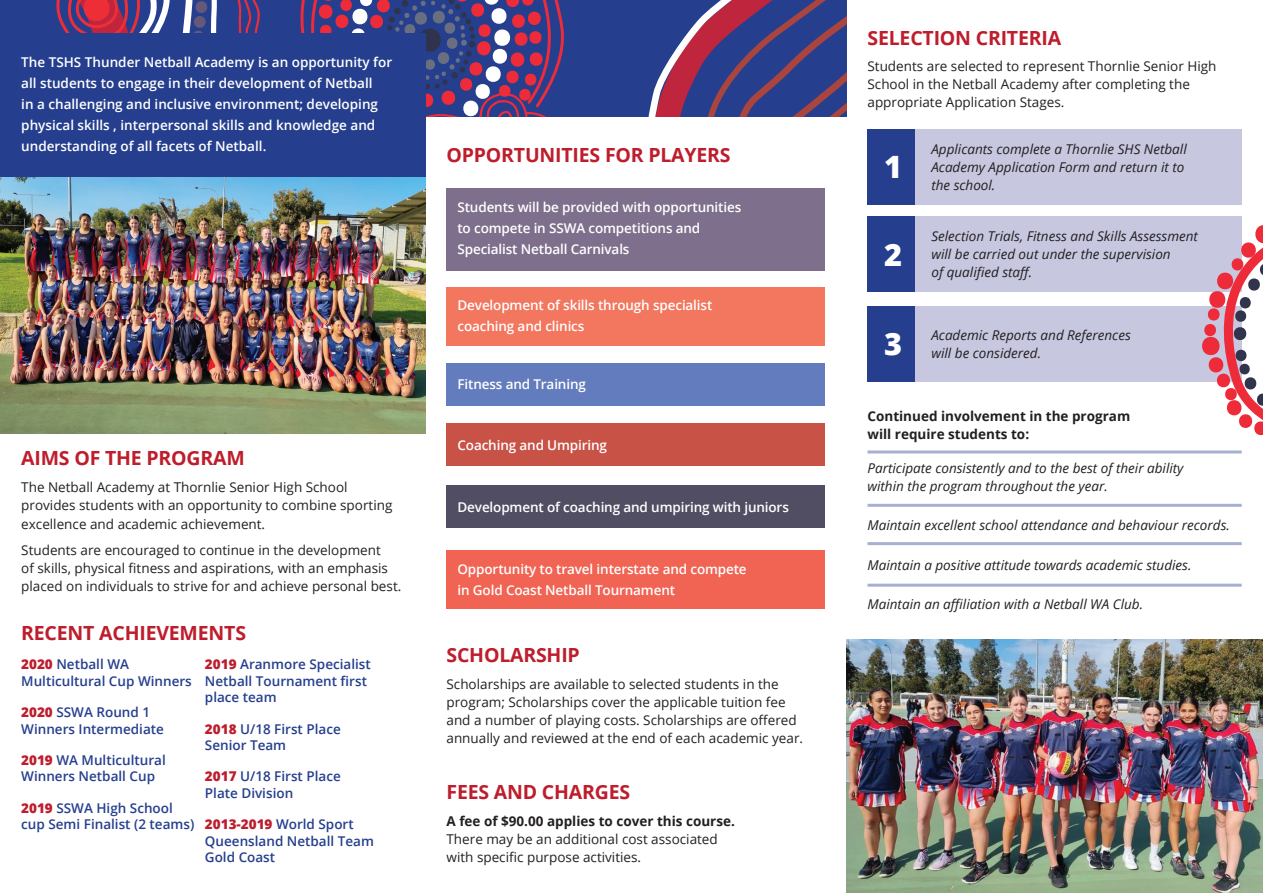
<style>
.page{position:relative;width:1263px;height:893px;background:#fff}
.page>*{position:absolute;margin:0;border:0;box-sizing:border-box;transform-origin:0 0}
.t1{font:800 30.75px "Open Sans";color:#fff}
.Body_Copy{font:700 19.5px "Open Sans";letter-spacing:-.01em;color:#be1d2c}
.t2{font:13.5px/18px "Open Sans";color:#231f20}
.Body_Copy-2{font:600 13.5px/21px "Open Sans";letter-spacing:-.01em;color:#fff}
.t3{font:italic 13.5px/18px "Open Sans";color:#231f20}
.t4{font:600 13.5px/16.5px "Open Sans";color:#253f8e}
.t5{font:700 13.5px/18px "Open Sans";color:#231f20}
.s1{font-weight:800;color:#be1d2c}
.s2{font-weight:700}
</style>
<div class="page">
<div style="left:205px;top:0;width:438px;height:116px;background:#253f8e"></div>
<svg style="left:0;top:0;width:205px;height:34px;background:#674c83"></svg>
<svg style="left:222px;top:0;width:386px;height:116px;background:#534683"></svg>
<svg style="left:643px;top:0;width:203px;height:116px;background:#52437e"></svg>
<div style="left:0;top:34px;width:425px;height:144px;background:#253f8e"></div>
<img style="left:0;top:178px;width:425px;height:256px">
<div style="left:446px;top:188px;width:379px;height:83px;background:#7e6f8c"></div>
<div style="left:446px;top:287px;width:379px;height:58px;background:#f3765e"></div>
<div style="left:446px;top:550px;width:379px;height:58px;background:#f16353"></div>
<div style="left:446px;top:363px;width:379px;height:42px;background:#637cbd"></div>
<div style="left:446px;top:485px;width:379px;height:43px;background:#514e64"></div>
<div style="left:446px;top:423px;width:379px;height:43px;background:#c95247"></div>
<div style="left:867px;top:129px;width:375px;height:75px;background:#c7c7e0"></div>
<div style="left:867px;top:217px;width:375px;height:75px;background:#c7c7e0"></div>
<div style="left:867px;top:306px;width:375px;height:75px;background:#c7c7e0"></div>
<div style="left:867px;top:129px;width:48px;height:75px;background:#253f8e"></div>
<div style="left:867px;top:217px;width:48px;height:75px;background:#253f8e"></div>
<div style="left:867px;top:306px;width:48px;height:75px;background:#253f8e"></div>
<hr style="left:867px;top:450px;width:375px;height:3px;background:#253f8e">
<hr style="left:867px;top:504px;width:375px;height:3px;background:#253f8e">
<hr style="left:867px;top:542px;width:375px;height:3px;background:#253f8e">
<hr style="left:867px;top:584px;width:375px;height:3px;background:#253f8e">
<img style="left:846px;top:640px;width:417px;height:253px">
<svg style="left:1199px;top:216px;width:64px;height:220px"></svg>
<p class="Body_Copy" style="left:867px;top:24px;width:195px">SELECTION CRITERIA</p>
<p class="Body_Copy-2" style="left:21px;top:52px;width:372px">The TSHS Thunder Netball Academy is an opportunity for all students to engage in their development of Netball<br>in a challenging and inclusive environment; developing physical skills , interpersonal skills and knowledge and understanding of all facets of Netball.</p>
<p class="t2" style="left:867px;top:57px;width:350px">Students are selected to represent Thornlie Senior High<br>School in the Netball Academy after completing the appropriate Application Stages.</p>
<p class="t3" style="left:931px;top:140px;width:257px">Applicants complete a Thornlie SHS Netball<br>Academy Application Form and return it to the school.</p>
<p class="Body_Copy" style="left:446px;top:141px;width:286px">OPPORTUNITIES FOR PLAYERS</p>
<p class="t1" style="left:884px;top:144px;width:20px">1</p>
<p class="Body_Copy" style="left:21px;top:444px;width:225px">AIMS OF THE PROGRAM</p>
<p class="t2" style="left:21px;top:478px;width:373px">The Netball Academy at Thornlie Senior High School provides students with an opportunity to combine sporting excellence and academic achievement.</p>
<p class="t2" style="left:21px;top:541px;width:382px">Students are encouraged to continue in the development<br>of skills, physical fitness and aspirations, with an emphasis placed on individuals to strive for and achieve personal best.</p>
<p class="Body_Copy" style="left:21px;top:619px;width:226px">RECENT ACHIEVEMENTS</p>
<p class="t4" style="left:21px;top:656px;width:172px"><span class="s1">2020</span> Netball WA<br>Multicultural Cup Winners</p>
<p class="t4" style="left:21px;top:704px;width:144px"><span class="s1">2020</span> SSWA Round 1<br>Winners Intermediate</p>
<p class="t4" style="left:21px;top:751px;width:146px"><span class="s1">2019</span> WA Multicultural<br>Winners Netball Cup</p>
<p class="t4" style="left:21px;top:799px;width:175px"><span class="s1">2019</span> SSWA High School cup Semi Finalist (2 teams)</p>
<p class="t4" style="left:205px;top:656px;width:167px"><span class="s1">2019</span> Aranmore Specialist<br>Netball Tournament first place team</p>
<p class="t4" style="left:205px;top:720px;width:137px"><span class="s1">2018</span> U/18 First Place<br>Senior Team</p>
<p class="t4" style="left:205px;top:768px;width:137px"><span class="s1">2017</span> U/18 First Place<br>Plate Division</p>
<p class="t4" style="left:205px;top:816px;width:171px"><span class="s1">2013-2019</span> World Sport<br>Queensland Netball Team<br>Gold Coast</p>
<p class="Body_Copy-2" style="left:457px;top:197px;width:285px">Students will be provided with opportunities to compete in SSWA competitions and<br>Specialist Netball Carnivals</p>
<p class="Body_Copy-2" style="left:457px;top:295px;width:256px">Development of skills through specialist coaching and clinics</p>
<p class="Body_Copy-2" style="left:457px;top:373px;width:130px">Fitness and Training</p>
<p class="Body_Copy-2" style="left:457px;top:434px;width:151px">Coaching and Umpiring</p>
<p class="Body_Copy-2" style="left:457px;top:496px;width:333px">Development of coaching and umpiring with juniors</p>
<p class="Body_Copy-2" style="left:457px;top:558px;width:291px">Opportunity to travel interstate and compete in Gold Coast Netball Tournament</p>
<p class="Body_Copy" style="left:446px;top:642px;width:135px">SCHOLARSHIP</p>
<p class="t2" style="left:446px;top:675px;width:358px">Scholarships are available to selected students in the program; Scholarships cover the applicable tuition fee and a number of playing costs. Scholarships are offered annually and reviewed at the end of each academic year.</p>
<p class="Body_Copy" style="left:446px;top:778px;width:185px">FEES AND CHARGES</p>
<p class="t2" style="left:446px;top:811px;width:290px"><span class="s2">A fee of $90.00 applies to cover this course.<br></span>There may be an additional cost associated with specific purpose activities.</p>
<p class="t1" style="left:884px;top:231px;width:20px">2</p>
<p class="t1" style="left:884px;top:321px;width:20px">3</p>
<p class="t3" style="left:931px;top:227px;width:268px">Selection Trials, Fitness and Skills Assessment will be carried out under the supervision<br>of qualified staff.</p>
<p class="t3" style="left:931px;top:325px;width:201px">Academic Reports and References will be considered.</p>
<p class="t5" style="left:867px;top:407px;width:264px">Continued involvement in the program will require students to:</p>
<p class="t3" style="left:867px;top:459px;width:318px">Participate consistently and to the best of their ability within the program throughout the year.</p>
<p class="t3" style="left:867px;top:516px;width:364px">Maintain excellent school attendance and behaviour records.</p>
<p class="t3" style="left:867px;top:555px;width:325px">Maintain a positive attitude towards academic studies.</p>
<p class="t3" style="left:867px;top:595px;width:277px">Maintain an affiliation with a Netball WA Club.</p>
</div>
